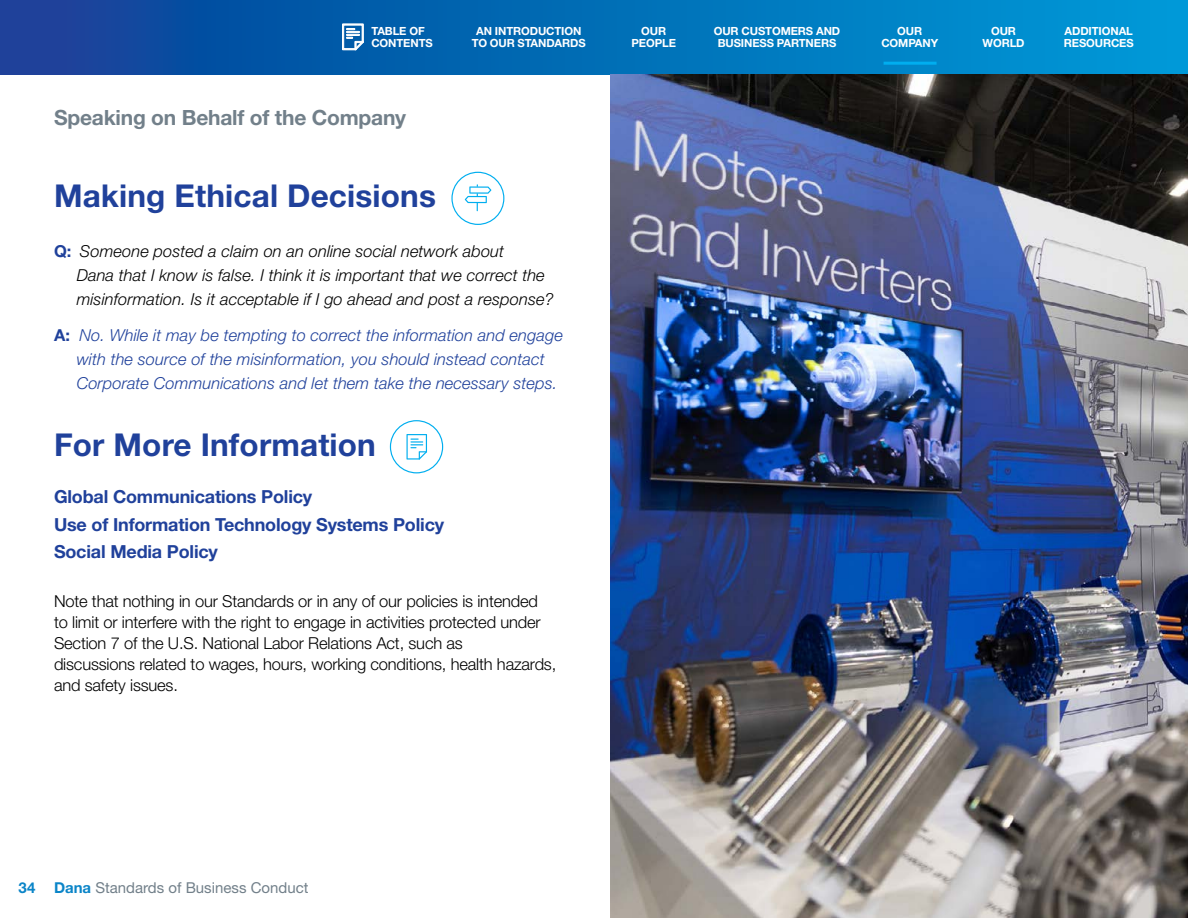
<style>
.page{position:relative;width:1188px;height:918px;background:#fff}
.page>*{position:absolute;margin:0;border:0;box-sizing:border-box;transform-origin:0 0}
.t1{font:700 31.5px "Helvetica Neue LT Pro";letter-spacing:.005em;color:#20419b}
.t2{font:700 21px "Helvetica Neue LT Pro";letter-spacing:-.01em;color:#72808a}
.t3{font:700 18px/27.8px "Helvetica Neue LT Pro";letter-spacing:-.01em;color:#20419b}
.t4{font:300 16.5px/21px "Helvetica Neue LT Pro";letter-spacing:-.01em;color:#000}
.t5{font:italic 300 16.5px/24px "Helvetica Neue LT Pro";letter-spacing:.005em;color:#20419b}
.t6{font:italic 300 16.5px/24px "Helvetica Neue LT Pro";letter-spacing:.005em;color:#000}
.t7{font:15px "Helvetica Neue LT Pro";color:#72808a}
.t8{font:700 11.25px/12px "Helvetica Neue LT Pro";letter-spacing:-.01em;color:#fff;text-align:center}
.s1{font-weight:700;font-style:normal;color:#20419b}
.s2{font-weight:700;font-style:normal}
.s3{font-weight:700;color:#0b85c8}
</style>
<div class="page">
<svg style="left:0;top:0;width:1188px;height:75px;background:#046bb5"></svg>
<svg style="left:342px;top:23px;width:22px;height:28px"></svg>
<hr style="left:884px;top:62px;width:53px;height:3px;background:#00aeef">
<img style="left:611px;top:75px;width:577px;height:843px">
<svg style="left:451px;top:172px;width:53px;height:53px"></svg>
<svg style="left:390px;top:420px;width:53px;height:53px"></svg>
<p class="t8" style="left:371px;top:25px;width:63px;text-align:left">TABLE OF<br>CONTENTS</p>
<p class="t2" style="left:54px;top:105px;width:354px">Speaking on Behalf of the Company</p>
<p class="t8" style="left:472px;top:25px;width:116px">AN INTRODUCTION<br>TO OUR STANDARDS</p>
<h1 class="t1" style="left:54px;top:176px;width:384px">Making Ethical Decisions</h1>
<p class="t6" style="left:77px;top:238px;width:478px;text-indent:-23px"><span class="s1">Q:</span> Someone posted a claim on an online social network about<br>Dana that I know is false. I think it is important that we correct the misinformation. Is it acceptable if I go ahead and post a response?</p>
<p class="t5" style="left:77px;top:322px;width:488px;text-indent:-23px"><span class="s2">A:</span> No. While it may be tempting to correct the information and engage with the source of the misinformation, you should instead contact<br>Corporate Communications and let them take the necessary steps.</p>
<h1 class="t1" style="left:54px;top:425px;width:323px">For More Information</h1>
<p class="t3" style="left:54px;top:482px;width:392px">Global Communications Policy<br>Use of Information Technology Systems Policy<br>Social Media Policy</p>
<p class="t4" style="left:54px;top:591px;width:504px">Note that nothing in our Standards or in any of our policies is intended<br>to limit or interfere with the right to engage in activities protected under Section 7 of the U.S. National Labor Relations Act, such as<br>discussions related to wages, hours, working conditions, health hazards, and safety issues.</p>
<p class="t8" style="left:632px;top:25px;width:46px">OUR<br>PEOPLE</p>
<p class="t8" style="left:714px;top:25px;width:128px">OUR CUSTOMERS AND<br>BUSINESS PARTNERS</p>
<p class="t8" style="left:881px;top:25px;width:58px">OUR<br>COMPANY</p>
<p class="t8" style="left:983px;top:25px;width:44px">OUR<br>WORLD</p>
<p class="t8" style="left:1064px;top:25px;width:71px;text-align:left">ADDITIONAL<br>RESOURCES</p>
<p class="t7" style="left:19px;top:879px;width:291px"><span class="s3">34 Dana</span> Standards of Business Conduct</p>
</div>
